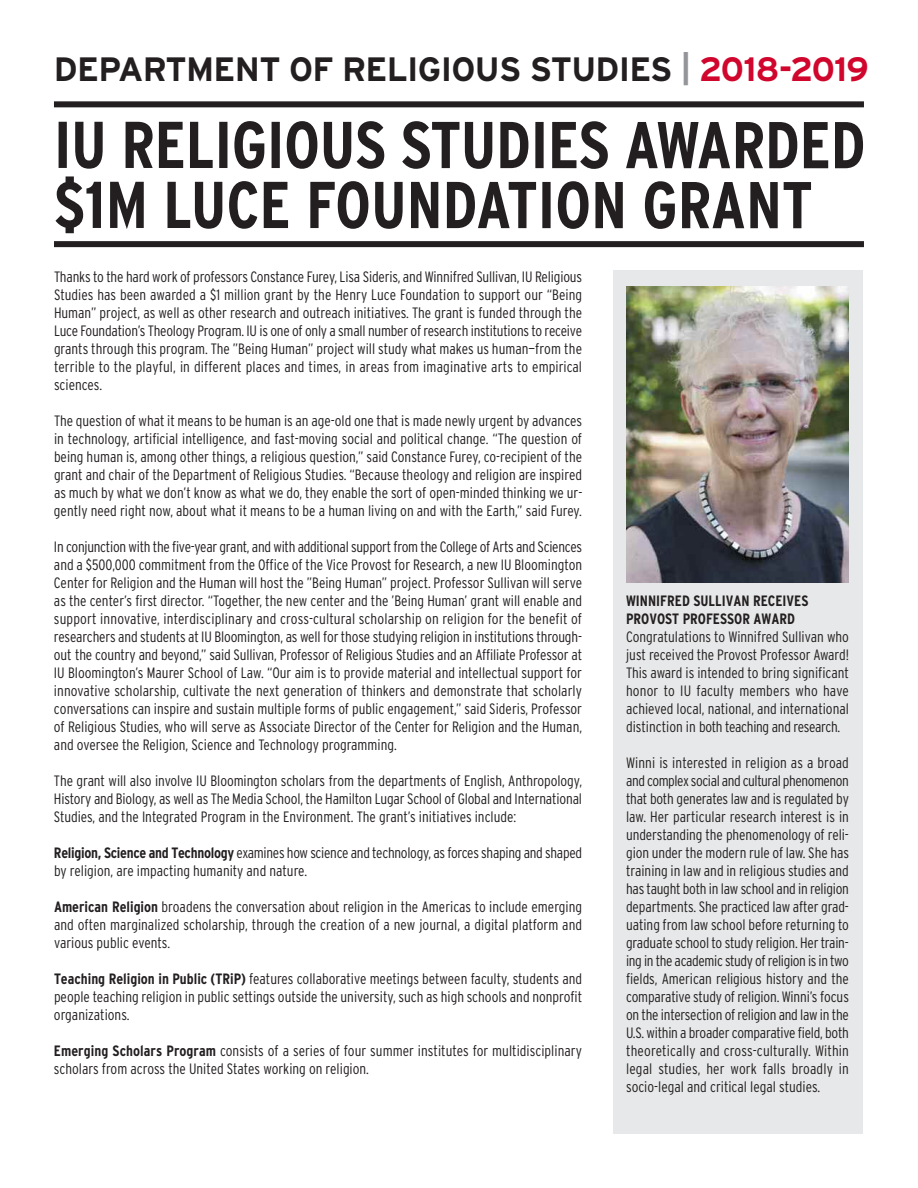
<style>
.page{position:relative;width:918px;height:1188px;background:#fff}
.page>*{position:absolute;margin:0;border:0;box-sizing:border-box;transform-origin:0 0}
.t1{font:700 condensed 66px/60px "Interstate";letter-spacing:-.005em;color:#231f20}
.t2{font:700 33.75px "Interstate";letter-spacing:-.02em;color:#231f20}
.t3{font:300 condensed 15px/18px "Interstate";color:#231f20;text-align:justify}
.t4{font:300 condensed 15px/18px "Interstate";letter-spacing:-.02em;color:#231f20}
.t5{font:700 condensed 15px/18px "Interstate";color:#231f20}
.s1{color:#939598}
.s2{color:#d0062d}
.s3{font-weight:700}
</style>
<div class="page">
<div style="left:54px;top:101px;width:810px;height:6px;background:#231f20"></div>
<div style="left:54px;top:241px;width:810px;height:6px;background:#231f20"></div>
<div style="left:613px;top:270px;width:249px;height:864px;background:#e7e8e9"></div>
<img style="left:626px;top:286px;width:223px;height:297px">
<h2 class="t2" style="left:54px;top:50px;width:817px">DEPARTMENT OF RELIGIOUS STUDIES <span class="s1">|</span> <span class="s2">2018-2019</span></h2>
<h1 class="t1" style="left:54px;top:115px;width:813px">IU RELIGIOUS STUDIES AWARDED $1M LUCE FOUNDATION GRANT</h1>
<p class="t3" style="left:54px;top:268px;width:530px">Thanks to the hard work of professors Constance Furey, Lisa Sideris, and Winnifred Sullivan, IU Religious Studies has been awarded a $1 million grant by the Henry Luce Foundation to support our “Being Human” project, as well as other research and outreach initiatives. The grant is funded through the Luce Foundation’s Theology Program. IU is one of only a small number of research institutions to receive grants through this program. The ”Being Human” project will study what makes us human—from the terrible to the playful, in different places and times, in areas from imaginative arts to empirical sciences.</p>
<p class="t3" style="left:54px;top:412px;width:530px">The question of what it means to be human is an age-old one that is made newly urgent by advances in technology, artificial intelligence, and fast-moving social and political change. “The question of being human is, among other things, a religious question,” said Constance Furey, co-recipient of the grant and chair of the Department of Religious Studies. “Because theology and religion are inspired as much by what we don’t know as what we do, they enable the sort of open-minded thinking we ur&shy;gently need right now, about what it means to be a human living on and with the Earth,” said Furey.</p>
<p class="t3" style="left:54px;top:538px;width:530px">In conjunction with the five-year grant, and with additional support from the College of Arts and Sciences and a $500,000 commitment from the Office of the Vice Provost for Research, a new IU Bloomington Center for Religion and the Human will host the ”Being Human” project. Professor Sullivan will serve as the center’s first director. “Together, the new center and the ’Being Human’ grant will enable and support innovative, interdisciplinary and cross-cultural scholarship on religion for the benefit of researchers and students at IU Bloomington, as well for those studying religion in institutions through&shy;out the country and beyond,” said Sullivan, Professor of Religious Studies and an Affiliate Professor at IU Bloomington’s Maurer School of Law. “Our aim is to provide material and intellectual support for innovative scholarship, cultivate the next generation of thinkers and demonstrate that scholarly conversations can inspire and sustain multiple forms of public engagement,” said Sideris, Professor of Religious Studies, who will serve as Associate Director of the Center for Religion and the Human, and oversee the Religion, Science and Technology programming.</p>
<p class="t3" style="left:54px;top:772px;width:530px">The grant will also involve IU Bloomington scholars from the departments of English, Anthropology, History and Biology, as well as The Media School, the Hamilton Lugar School of Global and International Studies, and the Integrated Program in the Environment. The grant’s initiatives include:</p>
<p class="t4" style="left:54px;top:844px;width:530px"><span class="s3">Religion, Science and Technology</span> examines how science and technology, as forces shaping and shaped by religion, are impacting humanity and nature.</p>
<p class="t3" style="left:54px;top:898px;width:530px"><span class="s3">American Religion</span> broadens the conversation about religion in the Americas to include emerging and often marginalized scholarship, through the creation of a new journal, a digital platform and various public events.</p>
<p class="t3" style="left:54px;top:970px;width:530px"><span class="s3">Teaching Religion in Public (TRiP)</span> features collaborative meetings between faculty, students and people teaching religion in public settings outside the university, such as high schools and nonprofit organizations.</p>
<p class="t3" style="left:54px;top:1042px;width:530px"><span class="s3">Emerging Scholars Program</span> consists of a series of four summer institutes for multidisciplinary scholars from across the United States working on religion.</p>
<p class="t5" style="left:626px;top:592px;width:184px">WINNIFRED SULLIVAN RECEIVES<br>PROVOST PROFESSOR AWARD</p>
<p class="t3" style="left:626px;top:628px;width:224px">Congratulations to Winnifred Sullivan who just received the Provost Professor Award!<br>This award is intended to bring significant honor to IU faculty members who have achieved local, national, and international distinction in both teaching and research.</p>
<p class="t3" style="left:626px;top:754px;width:224px">Winni is interested in religion as a broad and complex social and cultural phenomenon that both generates law and is regulated by law. Her particular research interest is in understanding the phenomenology of reli&shy;gion under the modern rule of law. She has training in law and in religious studies and has taught both in law school and in religion departments. She practiced law after grad&shy;uating from law school before returning to graduate school to study religion. Her train&shy;ing in the academic study of religion is in two fields, American religious history and the comparative study of religion. Winni’s focus on the intersection of religion and law in the U.S. within a broader comparative field, both theoretically and cross-culturally. Within legal studies, her work falls broadly in socio-legal and critical legal studies.</p>
</div>
